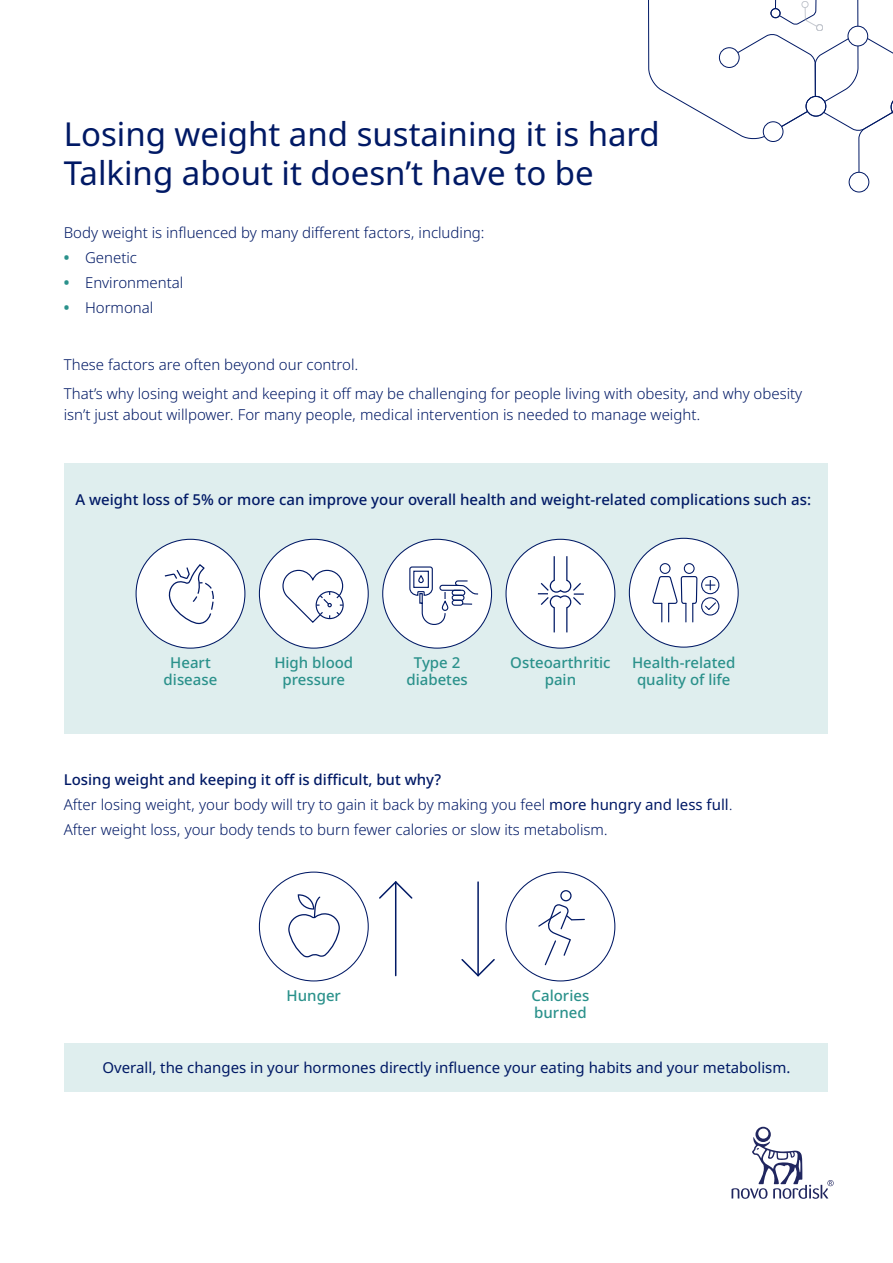
<style>
.page{position:relative;width:893px;height:1263px;background:#fff}
.page>*{position:absolute;margin:0;border:0;box-sizing:border-box;transform-origin:0 0}
.t1{font:33px/39.6px "Apis";color:#001965}
.t2{font:300 15px/25px "Apis";color:#001965}
.t3{font:500 15px/16.5px "Apis";color:#2a918b;text-align:center}
.t4{font:500 15px "Apis";color:#001965}
.t5{font:15px "Apis";color:#001965}
.s1{font-weight:700;color:#2a918b}
.s2{font-weight:500}
.s3{font-weight:400}
</style>
<div class="page">
<div style="left:65px;top:463px;width:763px;height:270px;background:#dfeeee"></div>
<svg style="left:731px;top:1127px;width:103px;height:72px"></svg>
<svg style="left:648px;top:0;width:245px;height:193px"></svg>
<div style="left:65px;top:1043px;width:763px;height:49px;background:#dfeeee"></div>
<hr style="left:395px;top:882px;width:1px;height:93px;background:#001965">
<svg style="left:379px;top:881px;width:34px;height:19px"></svg>
<hr style="left:477px;top:882px;width:2px;height:93px;background:#001965">
<svg style="left:461px;top:957px;width:34px;height:20px"></svg>
<div style="left:136px;top:539px;width:109px;height:109px;background:#fff;border-radius:50%"></div>
<svg style="left:164px;top:564px;width:50px;height:61px"></svg>
<div style="left:259px;top:539px;width:109px;height:109px;background:#fff;border-radius:50%"></div>
<svg style="left:282px;top:569px;width:62px;height:54px"></svg>
<svg style="left:288px;top:894px;width:52px;height:64px"></svg>
<div style="left:383px;top:539px;width:109px;height:109px;background:#fff;border-radius:50%"></div>
<svg style="left:409px;top:566px;width:70px;height:59px"></svg>
<div style="left:506px;top:539px;width:109px;height:109px;background:#fff;border-radius:50%"></div>
<svg style="left:538px;top:556px;width:46px;height:77px"></svg>
<div style="left:560px;top:890px;width:12px;height:11px;border:1px solid #001965;border-radius:50%"></div>
<svg style="left:538px;top:904px;width:46px;height:62px"></svg>
<div style="left:629px;top:538px;width:109px;height:109px;background:#fff;border-radius:50%"></div>
<svg style="left:652px;top:576px;width:26px;height:46px"></svg>
<div style="left:660px;top:563px;width:10px;height:11px;border:1px solid #001965;border-radius:50%"></div>
<svg style="left:692px;top:604px;width:1px;height:18px"></svg>
<svg style="left:685px;top:604px;width:1px;height:18px"></svg>
<div style="left:681px;top:576px;width:16px;height:28px;border:1px solid #001965;border-radius:2px"></div>
<div style="left:684px;top:563px;width:11px;height:11px;border:1px solid #001965;border-radius:50%"></div>
<div style="left:701px;top:576px;width:18px;height:18px;border:1px solid #001965;border-radius:50%"></div>
<svg style="left:706px;top:580px;width:9px;height:10px"></svg>
<div style="left:701px;top:597px;width:18px;height:18px;border:1px solid #001965;border-radius:50%"></div>
<svg style="left:704px;top:601px;width:13px;height:10px"></svg>
<h1 class="t1" style="left:64px;top:115px;width:598px">Losing weight and sustaining it is hard<br>Talking about it doesn’t have to be</h1>
<p class="t2" style="left:64px;top:221px;width:422px">Body weight is influenced by many different factors, including:</p>
<p class="t2" style="left:64px;top:246px;width:75px"><span class="s1">•</span> Genetic</p>
<p class="t2" style="left:64px;top:271px;width:121px"><span class="s1">•</span> Environmental</p>
<p class="t2" style="left:64px;top:296px;width:91px"><span class="s1">•</span> Hormonal</p>
<p class="t2" style="left:64px;top:350px;width:740px;line-height:29.5px">These factors are often beyond our control.<br>That’s why losing weight and keeping it off may be challenging for people living with obesity, and why obesity</p>
<p class="t2" style="left:64px;top:402px;width:638px">isn’t just about willpower. For many people, medical intervention is needed to manage weight.</p>
<p class="t4" style="left:75px;top:489px;width:737px">A weight loss of 5% or more can improve your overall health and weight-related complications such as:</p>
<p class="t3" style="left:164px;top:655px;width:55px">Heart disease</p>
<p class="t3" style="left:274px;top:655px;width:80px">High blood pressure</p>
<p class="t3" style="left:406px;top:655px;width:63px">Type 2 diabetes</p>
<p class="t3" style="left:632px;top:655px;width:105px">Health-related quality of life</p>
<p class="t3" style="left:510px;top:655px;width:102px">Osteoarthritic pain</p>
<p class="t2" style="left:64px;top:768px;width:670px"><span class="s2">Losing weight and keeping it off is difficult, but why?<br></span>After losing weight, your body will try to gain it back by making you feel <span class="s3">more hungry and less full</span>.<br>After weight loss, your body tends to burn fewer calories or slow its metabolism.</p>
<p class="t3" style="left:287px;top:988px;width:56px">Hunger</p>
<p class="t3" style="left:532px;top:988px;width:59px;text-align:left">Calories burned</p>
<p class="t5" style="left:103px;top:1056px;width:689px">Overall, the changes in your hormones directly influence your eating habits and your metabolism.</p>
</div>
